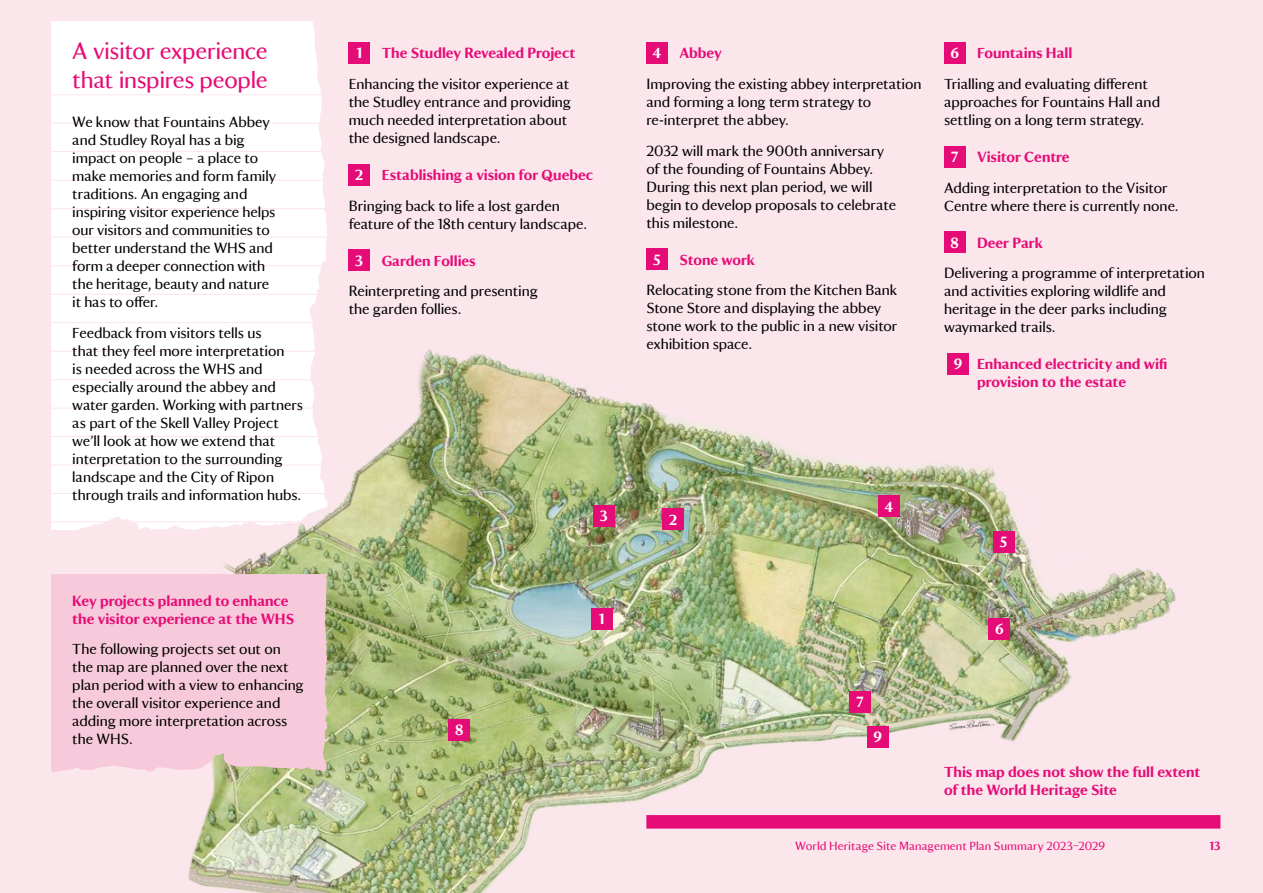
<style>
.page{position:relative;width:1263px;height:893px;background:#fbe6ec}
.page>*{position:absolute;margin:0;border:0;box-sizing:border-box;transform-origin:0 0}
.t1{font:24px/28.8px "National Trust TT";letter-spacing:-.015em;color:#e60c77}
.t2{font:15px/18px "National Trust TT";color:#000}
.t3{font:700 15px/18px "National Trust TT";letter-spacing:-.005em;color:#e60c77}
.t4{font:700 15px "National Trust TT";color:#fff}
.t5{font:12px "National Trust TT";letter-spacing:.005em;color:#e60c77}
.t6{font:700 12px "National Trust TT";color:#e60c77}
.s1{font-weight:700;color:#fff}
.s2{font-weight:700;color:#e60c77}
.s3{color:#fff}
</style>
<div class="page">
<img style="left:188px;top:349px;width:988px;height:544px">
<div style="left:591px;top:608px;width:21px;height:22px;background:#e60c77"></div>
<div style="left:663px;top:509px;width:21px;height:21px;background:#e60c77"></div>
<div style="left:593px;top:505px;width:21px;height:22px;background:#e60c77"></div>
<div style="left:878px;top:496px;width:21px;height:21px;background:#e60c77"></div>
<div style="left:993px;top:531px;width:21px;height:21px;background:#e60c77"></div>
<div style="left:989px;top:618px;width:21px;height:22px;background:#e60c77"></div>
<div style="left:849px;top:691px;width:22px;height:22px;background:#e60c77"></div>
<div style="left:449px;top:719px;width:21px;height:21px;background:#e60c77"></div>
<div style="left:867px;top:726px;width:21px;height:22px;background:#e60c77"></div>
<div style="left:646px;top:815px;width:574px;height:14px;background:#e60c77"></div>
<div style="left:51px;top:21px;width:277px;height:509px;background:#fff"></div>
<hr style="left:51px;top:265px;width:277px;height:1px;background:#fbe6ec">
<hr style="left:51px;top:180px;width:277px;height:1px;background:#fbe6ec">
<hr style="left:51px;top:94px;width:277px;height:1px;background:#fbe6ec">
<hr style="left:51px;top:322px;width:277px;height:1px;background:#fbe6ec">
<hr style="left:51px;top:237px;width:277px;height:1px;background:#fbe6ec">
<hr style="left:51px;top:151px;width:277px;height:1px;background:#fbe6ec">
<hr style="left:51px;top:294px;width:277px;height:1px;background:#fbe6ec">
<hr style="left:51px;top:208px;width:277px;height:1px;background:#fbe6ec">
<hr style="left:51px;top:123px;width:277px;height:1px;background:#fbe6ec">
<hr style="left:51px;top:351px;width:277px;height:1px;background:#fbe6ec">
<hr style="left:51px;top:465px;width:277px;height:1px;background:#fbe6ec">
<hr style="left:51px;top:408px;width:277px;height:1px;background:#fbe6ec">
<hr style="left:51px;top:521px;width:277px;height:1px;background:#fbe6ec">
<hr style="left:51px;top:379px;width:277px;height:1px;background:#fbe6ec">
<hr style="left:51px;top:493px;width:277px;height:1px;background:#fbe6ec">
<hr style="left:51px;top:436px;width:277px;height:1px;background:#fbe6ec">
<div style="left:349px;top:42px;width:21px;height:21px;background:#e60c77"></div>
<div style="left:349px;top:164px;width:21px;height:21px;background:#e60c77"></div>
<div style="left:349px;top:250px;width:21px;height:21px;background:#e60c77"></div>
<div style="left:646px;top:42px;width:22px;height:21px;background:#e60c77"></div>
<div style="left:646px;top:249px;width:22px;height:21px;background:#e60c77"></div>
<div style="left:944px;top:42px;width:21px;height:21px;background:#e60c77"></div>
<div style="left:944px;top:146px;width:21px;height:21px;background:#e60c77"></div>
<div style="left:944px;top:232px;width:21px;height:21px;background:#e60c77"></div>
<div style="left:947px;top:353px;width:22px;height:22px;background:#e60c77"></div>
<div style="left:51px;top:574px;width:277px;height:199px;background:#f7cadb"></div>
<h1 class="t1" style="left:72px;top:35px;width:197px">A visitor experience that inspires people</h1>
<p class="t2" style="left:72px;top:112px;width:205px">We know that Fountains Abbey and Studley Royal has a big impact on people – a place to make memories and form family traditions. An engaging and inspiring visitor experience helps our visitors and communities to better understand the WHS and form a deeper connection with the heritage, beauty and nature it has to offer.</p>
<p class="t2" style="left:72px;top:323px;width:232px">Feedback from visitors tells us<br>that they feel more interpretation<br>is needed across the WHS and especially around the abbey and water garden. Working with partners as part of the Skell Valley Project we’ll look at how we extend that interpretation to the surrounding landscape and the City of Ripon through trails and information hubs.</p>
<p class="t3" style="left:72px;top:590px;width:223px">Key projects planned to enhance the visitor experience at the WHS</p>
<p class="t2" style="left:72px;top:639px;width:233px">The following projects set out on the map are planned over the next plan period with a view to enhancing the overall visitor experience and adding more interpretation across the WHS.</p>
<p class="t4" style="left:356px;top:43px;width:7px">1</p>
<p class="t3" style="left:382px;top:43px;width:195px">The Studley Revealed Project</p>
<p class="t2" style="left:349px;top:74px;width:224px">Enhancing the visitor experience at the Studley entrance and providing much needed interpretation about the designed landscape.</p>
<p class="t2" style="left:349px;top:158px;width:246px;line-height:30.8px;text-indent:7px"><span class="s1">2</span> <span class="s2">Establishing a vision for Quebec<br></span>Bringing back to life a lost garden</p>
<p class="t2" style="left:349px;top:214px;width:240px">feature of the 18th century landscape.</p>
<p class="t2" style="left:349px;top:244px;width:191px;line-height:30.8px;text-indent:7px"><span class="s1">3</span> <span class="s2">Garden Follies<br></span>Reinterpreting and presenting</p>
<p class="t2" style="left:349px;top:299px;width:114px">the garden follies.</p>
<p class="t2" style="left:646px;top:37px;width:277px;line-height:30.8px;text-indent:6px"><span class="s1">4</span> <span class="s2">Abbey<br></span>Improving the existing abbey interpretation</p>
<p class="t2" style="left:646px;top:92px;width:226px">and forming a long term strategy to re-interpret the abbey.</p>
<p class="t2" style="left:646px;top:141px;width:251px">2032 will mark the 900th anniversary of the founding of Fountains Abbey.<br>During this next plan period, we will begin to develop proposals to celebrate this milestone.</p>
<p class="t2" style="left:646px;top:243px;width:252px;line-height:30.8px;text-indent:7px"><span class="s1">5</span> <span class="s2">Stone work<br></span>Relocating stone from the Kitchen Bank</p>
<p class="t2" style="left:646px;top:298px;width:252px">Stone Store and displaying the abbey stone work to the public in a new visitor exhibition space.</p>
<p class="t2" style="left:944px;top:37px;width:205px;line-height:30.8px;text-indent:6px"><span class="s1">6</span> <span class="s2">Fountains Hall<br></span>Trialling and evaluating different</p>
<p class="t2" style="left:944px;top:92px;width:218px">approaches for Fountains Hall and settling on a long term strategy.</p>
<p class="t4" style="left:951px;top:146px;width:9px">7</p>
<p class="t3" style="left:977px;top:147px;width:94px">Visitor Centre</p>
<p class="t2" style="left:944px;top:178px;width:236px">Adding interpretation to the Visitor<br>Centre where there is currently none.</p>
<p class="t2" style="left:944px;top:226px;width:262px;line-height:30.8px;text-indent:6px"><span class="s1">8</span> <span class="s2">Deer Park<br></span>Delivering a programme of interpretation</p>
<p class="t2" style="left:944px;top:281px;width:224px;text-align:justify">and activities exploring wildlife and heritage in the deer parks including waymarked trails.</p>
<p class="t3" style="left:977px;top:354px;width:192px;text-indent:-23px"><span class="s3">9</span> Enhanced electricity and wifi provision to the estate</p>
<p class="t4" style="left:455px;top:719px;width:10px">8</p>
<p class="t4" style="left:600px;top:506px;width:10px">3</p>
<p class="t4" style="left:669px;top:509px;width:10px">2</p>
<p class="t4" style="left:599px;top:609px;width:7px">1</p>
<p class="t4" style="left:884px;top:496px;width:10px">4</p>
<p class="t4" style="left:856px;top:692px;width:9px">7</p>
<p class="t4" style="left:873px;top:727px;width:10px">9</p>
<p class="t4" style="left:1000px;top:532px;width:9px">5</p>
<p class="t4" style="left:995px;top:619px;width:10px">6</p>
<p class="t3" style="left:944px;top:762px;width:258px">This map does not show the full extent of the World Heritage Site</p>
<p class="t5" style="left:795px;top:838px;width:311px">World Heritage Site Management Plan Summary 2023–2029</p>
<p class="t6" style="left:1209px;top:838px;width:13px">13</p>
</div>
